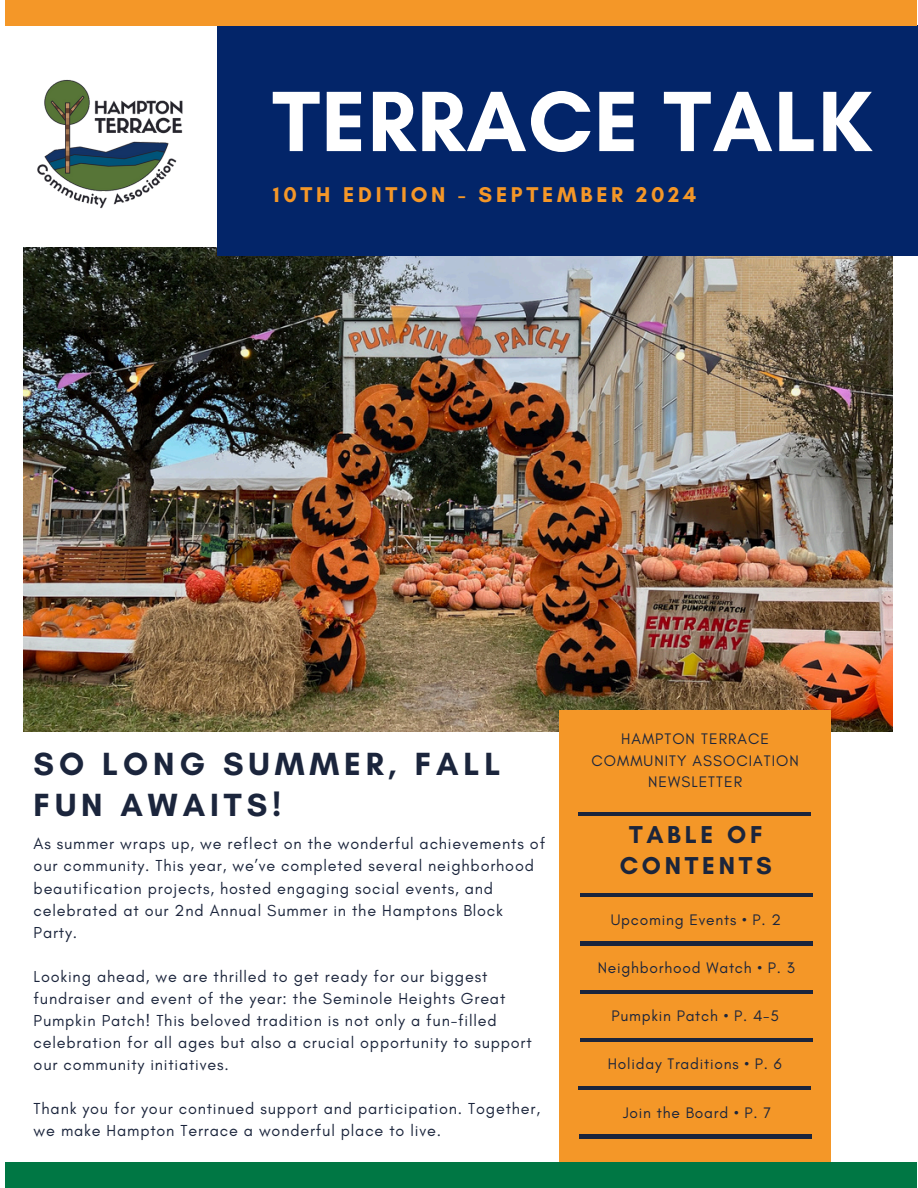
<style>
.page{position:relative;width:918px;height:1188px;background:#fff}
.page>*{position:absolute;margin:0;border:0;box-sizing:border-box;transform-origin:0 0}
.t1{font:700 87.15px "Glacial Indifference";letter-spacing:.015em;color:#fff}
.t2{font:700 32.7px/41.2px "Glacial Indifference";letter-spacing:.15em;color:#1b253c}
.t3{font:700 24.9px/30.8px "Glacial Indifference";letter-spacing:.15em;color:#1b253c;text-align:center}
.t4{font:700 21.75px "Glacial Indifference";letter-spacing:.17em;color:#f49728}
.t5{font:16.2px/22px "Glacial Indifference";letter-spacing:.05em;color:#1b253c}
.t6{font:15.6px/21.3px "Glacial Indifference";letter-spacing:.05em;color:#1b253c;text-align:center}
</style>
<div class="page">
<img style="left:24px;top:248px;width:868px;height:484px">
<div style="left:217px;top:25px;width:701px;height:231px;background:#032569"></div>
<div style="left:559px;top:711px;width:271px;height:451px;background:#f49728"></div>
<hr style="left:579px;top:813px;width:232px;height:3px;background:#1b253c">
<hr style="left:580px;top:893px;width:233px;height:4px;background:#1b253c">
<hr style="left:580px;top:942px;width:232px;height:3px;background:#1b253c">
<hr style="left:580px;top:990px;width:232px;height:3px;background:#1b253c">
<hr style="left:580px;top:1038px;width:233px;height:4px;background:#1b253c">
<hr style="left:578px;top:1087px;width:233px;height:3px;background:#1b253c">
<div style="left:5px;top:0;width:912px;height:26px;background:#f49728"></div>
<div style="left:5px;top:1162px;width:911px;height:26px;background:#074"></div>
<img style="left:37px;top:79px;width:146px;height:130px">
<hr style="left:579px;top:1135px;width:233px;height:3px;background:#1b253c">
<p class="t1" style="left:272px;top:68px;width:601px">TERRACE TALK</p>
<h5 class="t4" style="left:273px;top:181px;width:425px">10TH EDITION - SEPTEMBER 2024</h5>
<p class="t2" style="left:34px;top:743px;width:468px">SO LONG SUMMER, FALL<br>FUN AWAITS!</p>
<p class="t5" style="left:34px;top:833px;width:513px">As summer wraps up, we reflect on the wonderful achievements of our community. This year, we’ve completed several neighborhood beautification projects, hosted engaging social events, and celebrated at our 2nd Annual Summer in the Hamptons Block Party.</p>
<h1 class="t5" style="left:34px;top:965px;width:500px">Looking ahead, we are thrilled to get ready for our biggest fundraiser and event of the year: the Seminole Heights Great Pumpkin Patch! This beloved tradition is not only a fun-filled celebration for all ages but also a crucial opportunity to support our community initiatives.</h1>
<h4 class="t5" style="left:34px;top:1097px;width:508px">Thank you for your continued support and participation. Together, we make Hampton Terrace a wonderful place to live.</h4>
<p class="t6" style="left:592px;top:728px;width:209px">HAMPTON TERRACE<br>COMMUNITY ASSOCIATION<br>NEWSLETTER</p>
<h3 class="t3" style="left:620px;top:819px;width:154px">TABLE OF<br>CONTENTS</h3>
<p class="t6" style="left:611px;top:909px;width:172px">Upcoming Events • P. 2</p>
<p class="t6" style="left:598px;top:957px;width:199px">Neighborhood Watch • P. 3</p>
<p class="t6" style="left:611px;top:1005px;width:169px">Pumpkin Patch • P. 4-5</p>
<p class="t6" style="left:608px;top:1053px;width:175px">Holiday Traditions • P. 6</p>
<p class="t6" style="left:623px;top:1101px;width:149px">Join the Board • P. 7</p>
</div>
